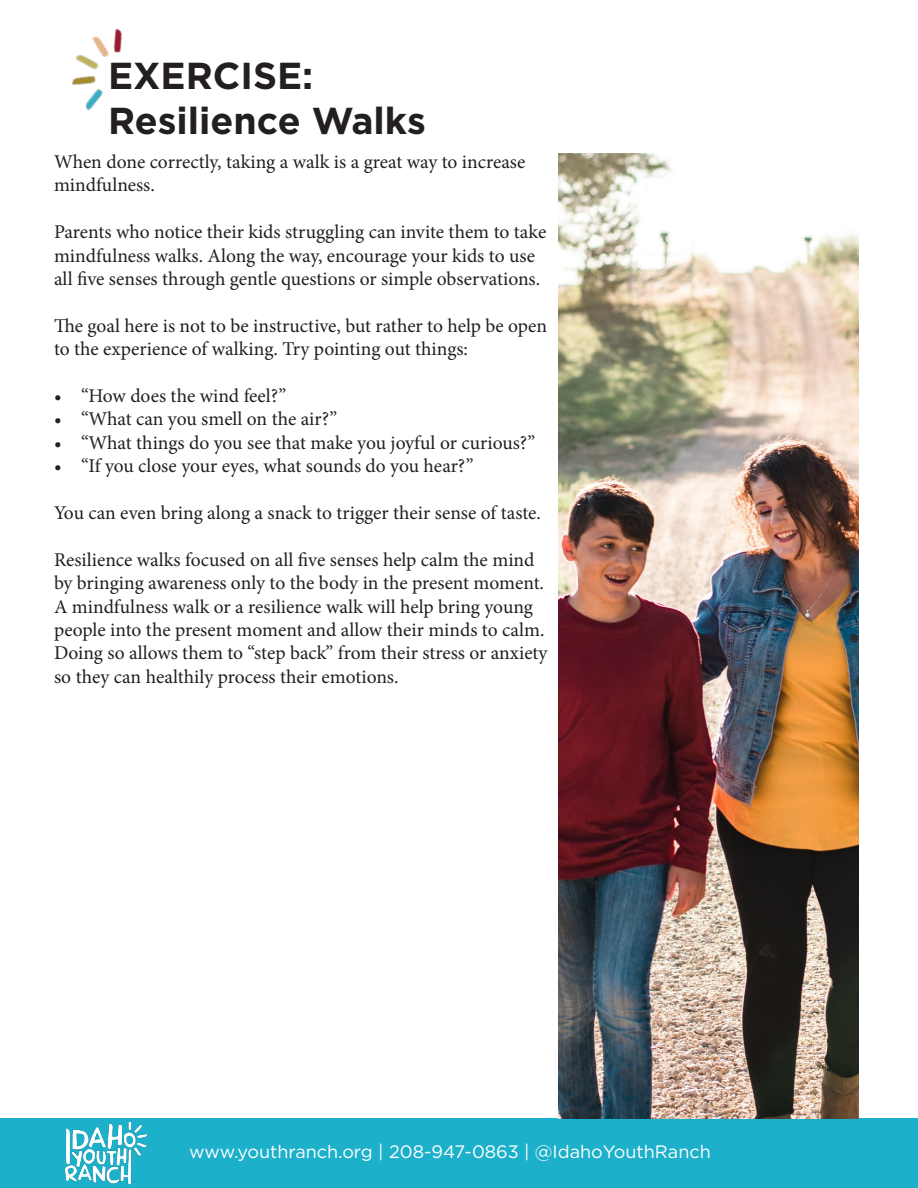
<style>
.page{position:relative;width:918px;height:1188px;background:#fff}
.page>*{position:absolute;margin:0;border:0;box-sizing:border-box;transform-origin:0 0}
.t1{font:700 37.5px "Gotham";color:#231f20}
.t2{font:19.5px/23.4px "Minion Pro";color:#231f20}
.t3{font:18px "Gotham";color:#fff}
</style>
<div class="page">
<img style="left:71px;top:28px;width:51px;height:83px">
<div style="left:0;top:1118px;width:918px;height:70px;background:#1cb0ca"></div>
<img style="left:65px;top:1122px;width:82px;height:63px">
<img style="left:558px;top:154px;width:301px;height:964px">
<p class="t1" style="left:108px;top:51px;width:207px">EXERCISE:</p>
<p class="t1" style="left:108px;top:96px;width:319px">Resilience Walks</p>
<p class="t2" style="left:54px;top:150px;width:473px">When done correctly, taking a walk is a great way to increase mindfulness.</p>
<p class="t2" style="left:54px;top:220px;width:494px">Parents who notice their kids struggling can invite them to take mindfulness walks. Along the way, encourage your kids to use all five senses through gentle questions or simple observations.</p>
<p class="t2" style="left:54px;top:314px;width:495px">The goal here is not to be instructive, but rather to help be open to the experience of walking. Try pointing out things:</p>
<p class="t2" style="left:54px;top:384px;width:234px">• “How does the wind feel?”</p>
<p class="t2" style="left:54px;top:408px;width:285px">• “What can you smell on the air?”</p>
<p class="t2" style="left:54px;top:431px;width:483px">• “What things do you see that make you joyful or curious?”</p>
<p class="t2" style="left:54px;top:454px;width:421px">• “If you close your eyes, what sounds do you hear?”</p>
<p class="t2" style="left:54px;top:501px;width:488px">You can even bring along a snack to trigger their sense of taste.</p>
<p class="t2" style="left:54px;top:548px;width:495px">Resilience walks focused on all five senses help calm the mind by bringing awareness only to the body in the present moment.<br>A mindfulness walk or a resilience walk will help bring young people into the present moment and allow their minds to calm.<br>Doing so allows them to “step back” from their stress or anxiety so they can healthily process their emotions.</p>
<p class="t3" style="left:189px;top:1141px;width:523px">www.youthranch.org | 208-947-0863 | @IdahoYouthRanch</p>
</div>
